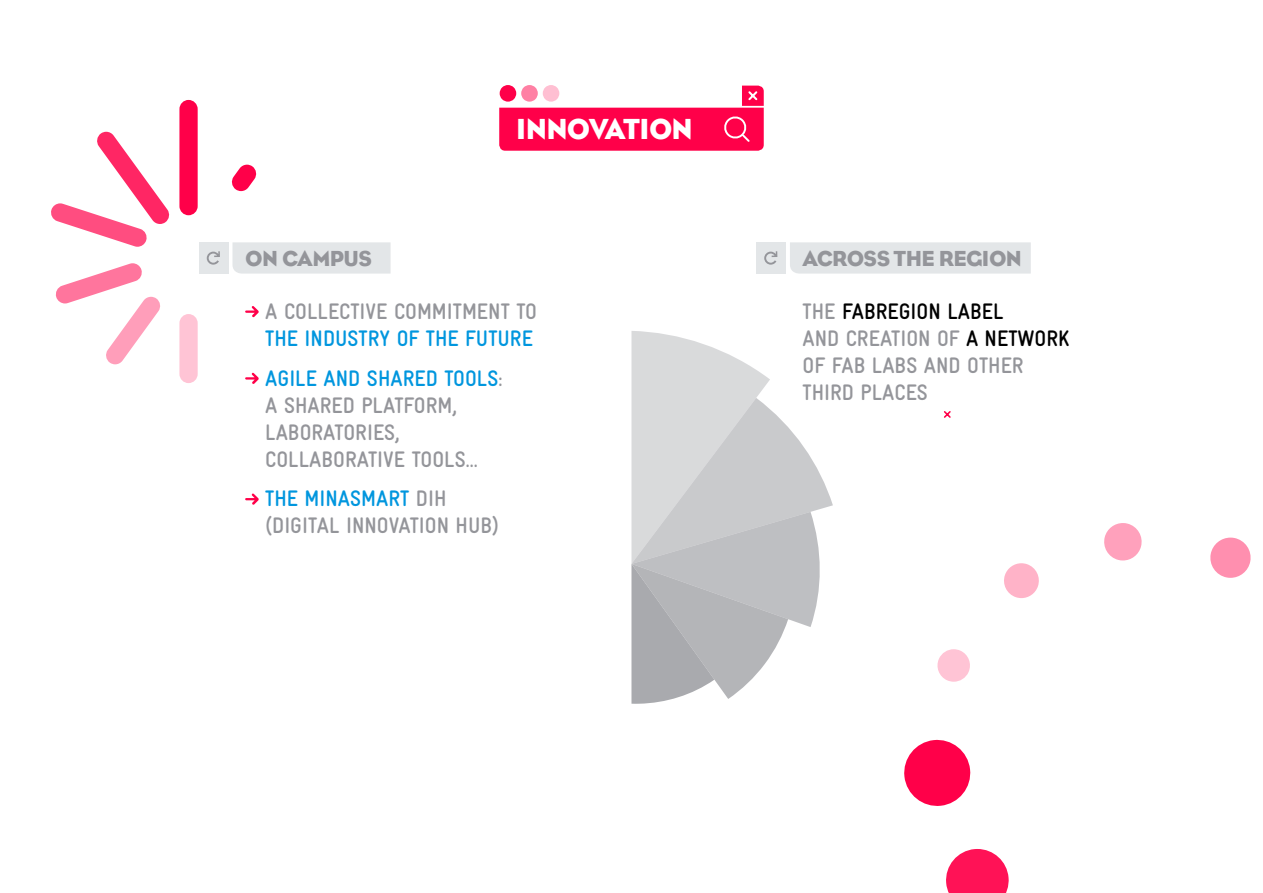
<style>
.page{position:relative;width:1263px;height:893px;background:#fff}
.page>*{position:absolute;margin:0;border:0;box-sizing:border-box;transform-origin:0 0}
.t1{font:30px "Genesis";color:#fff}
.t2{font:700 22.5px/27px "Gravur Condensed";color:#94959a}
.t3{font:700 22.5px/39.8px "Gravur Condensed";color:#0096de}
.t4{font:22.5px "Genesis";color:#94959a}
.s1{color:#94959a}
.s2{color:#0096de}
.s3{color:#000}
</style>
<div class="page">
<svg style="left:499px;top:85px;width:265px;height:66px"></svg>
<div style="left:199px;top:242px;width:29px;height:32px;background:#e3e6e8"></div>
<svg style="left:207px;top:251px;width:13px;height:14px"></svg>
<svg style="left:232px;top:242px;width:159px;height:32px;background:#e3e6e8"></svg>
<svg style="left:245px;top:306px;width:14px;height:11px"></svg>
<svg style="left:245px;top:373px;width:14px;height:11px"></svg>
<svg style="left:245px;top:493px;width:14px;height:12px"></svg>
<svg style="left:631px;top:331px;width:202px;height:373px"></svg>
<svg style="left:231px;top:165px;width:26px;height:26px"></svg>
<svg style="left:55px;top:263px;width:106px;height:101px"></svg>
<svg style="left:51px;top:132px;width:119px;height:115px"></svg>
<div style="left:179px;top:100px;width:19px;height:115px;background:#ff0049;border-radius:9px"></div>
<div style="left:179px;top:314px;width:19px;height:69px;background:#ffc4d5;border-radius:9px"></div>
<div style="left:756px;top:242px;width:30px;height:32px;background:#e3e6e8"></div>
<svg style="left:764px;top:251px;width:13px;height:14px"></svg>
<div style="left:790px;top:242px;width:241px;height:32px;background:#e3e6e8"></div>
<svg style="left:904px;top:739px;width:67px;height:67px"></svg>
<svg style="left:946px;top:849px;width:63px;height:44px;background:#ff3972"></svg>
<svg style="left:1210px;top:538px;width:41px;height:40px"></svg>
<svg style="left:1104px;top:523px;width:38px;height:37px"></svg>
<svg style="left:1004px;top:563px;width:35px;height:35px"></svg>
<svg style="left:937px;top:649px;width:33px;height:33px"></svg>
<svg style="left:944px;top:411px;width:7px;height:7px"></svg>
<h1 class="t1" style="left:516px;top:112px;width:177px">INNOVATION</h1>
<p class="t4" style="left:245px;top:245px;width:128px">ON CAMPUS</p>
<p class="t2" style="left:265px;top:298px;width:273px">A COLLECTIVE COMMITMENT TO</p>
<p class="t3" style="left:265px;top:318px;width:269px">THE INDUSTRY OF THE FUTURE<br>AGILE AND SHARED TOOLS<span class="s1">:</span></p>
<p class="t2" style="left:265px;top:391px;width:214px">A SHARED PLATFORM,<br>LABORATORIES,<br>COLLABORATIVE TOOLS…</p>
<p class="t2" style="left:265px;top:485px;width:235px"><span class="s2">THE MINASMART</span> DIH (DIGITAL INNOVATION HUB)</p>
<p class="t4" style="left:803px;top:245px;width:220px">ACROSS THE REGION</p>
<p class="t2" style="left:803px;top:298px;width:268px">THE <span class="s3">FABREGION LABEL<br></span>AND CREATION OF <span class="s3">A NETWORK<br></span>OF FAB LABS AND OTHER<br>THIRD PLACES</p>
</div>
